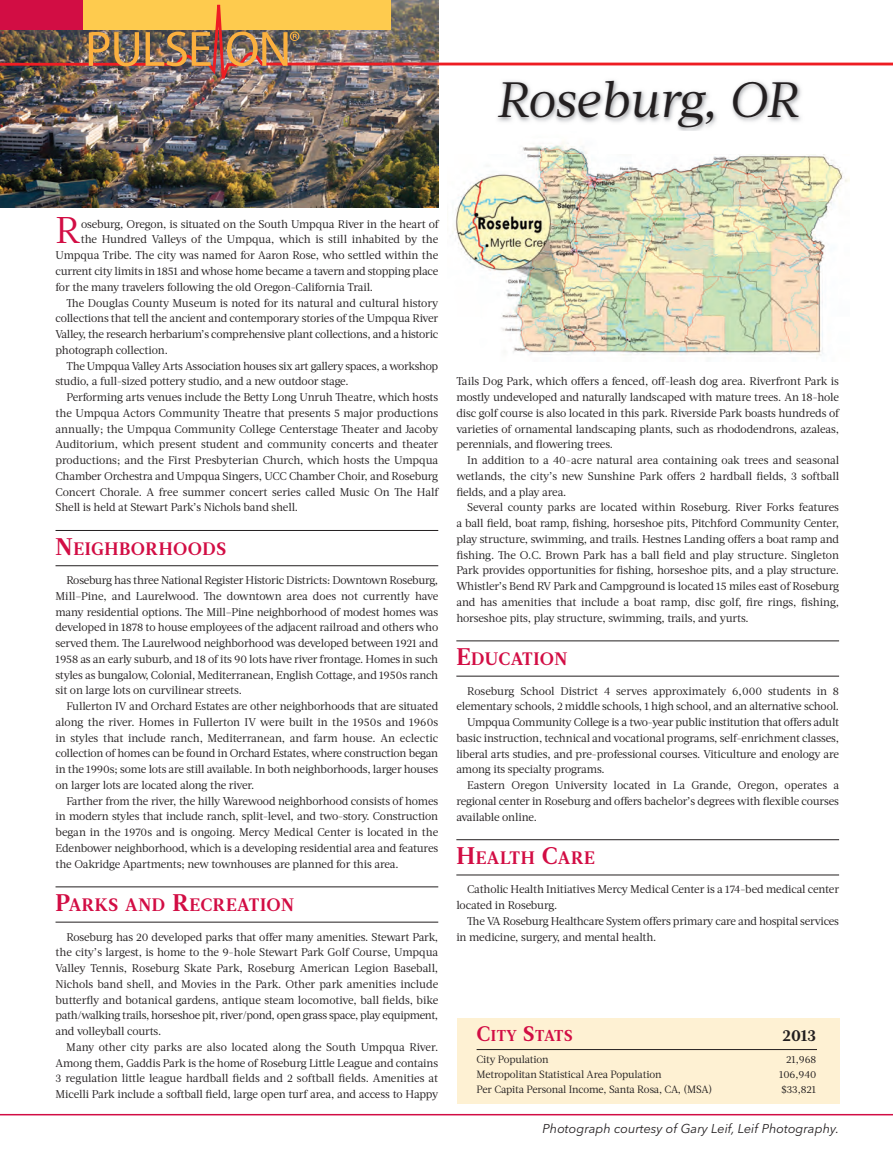
<style>
.page{position:relative;width:893px;height:1168px;background:#fff}
.page>*{position:absolute;margin:0;border:0;box-sizing:border-box;transform-origin:0 0}
.t1{font:italic 49.5px "Acta";letter-spacing:-.015em;color:#231f20}
.t2{font:37.2px "Acta";color:#d20d44}
.t3{font:700 18px "Acta";letter-spacing:.025em;color:#d20d44}
.t4{font:700 16.5px "Acta";color:#231f20}
.t5{font:700 15.75px "Acta";letter-spacing:.03em;color:#d20d44}
.t6{font:italic 12.75px "Avenir Next LT Pro";color:#231f20}
.t7{font:11.25px/15.8px "Acta";letter-spacing:-.015em;color:#231f20;text-align:justify}
.t8{font:10.5px "Acta";letter-spacing:-.015em;color:#231f20}
.s1{font-size:24px}
.s2{font-size:21px}
</style>
<div class="page">
<img style="left:452px;top:153px;width:397px;height:205px">
<hr style="left:55px;top:530px;width:383px;height:1px;background:#231f20">
<hr style="left:55px;top:565px;width:383px;height:1px;background:#231f20">
<hr style="left:55px;top:886px;width:383px;height:1px;background:#231f20">
<hr style="left:55px;top:921px;width:383px;height:1px;background:#231f20">
<hr style="left:0;top:1113px;width:892px;height:2px;background:#d20d44">
<img style="left:497px;top:80px;width:304px;height:51px">
<img style="left:522px;top:142px;width:65px;height:11px">
<div style="left:457px;top:1018px;width:382px;height:85px;background:#fef1d3"></div>
<hr style="left:476px;top:1049px;width:340px;height:1px;background:#231f20">
<img style="left:0;top:0;width:438px;height:207px">
<div style="left:22px;top:0;width:368px;height:29px;background:#fecb4e"></div>
<div style="left:0;top:0;width:83px;height:29px;background:#d20d44"></div>
<img style="left:0;top:5px;width:892px;height:74px">
<svg style="left:89px;top:32px;width:50px;height:34px;background:#a37a4f"></svg>
<svg style="left:145px;top:32px;width:66px;height:34px;background:#9c7850"></svg>
<img style="left:227px;top:32px;width:72px;height:34px">
<hr style="left:456px;top:640px;width:383px;height:1px;background:#231f20">
<hr style="left:456px;top:675px;width:383px;height:1px;background:#231f20">
<hr style="left:456px;top:839px;width:383px;height:1px;background:#231f20">
<hr style="left:456px;top:874px;width:383px;height:1px;background:#231f20">
<h1 class="t1" style="left:496px;top:82px;width:304px">Roseburg, OR</h1>
<h2 class="t2" style="left:55px;top:217px;width:27px">R</h2>
<p class="t7" style="left:81px;top:217px;width:359px">oseburg, Oregon, is situated on the South Umpqua River in the heart of</p>
<p class="t7" style="left:81px;top:233px;width:359px">the Hundred Valleys of the Umpqua, which is still inhabited by the</p>
<p class="t7" style="left:55px;top:248px;width:384px">Umpqua Tribe. The city was named for Aaron Rose, who settled within the</p>
<p class="t7" style="left:55px;top:264px;width:384px">current city limits in 1851 and whose home became a tavern and stopping place</p>
<p class="t7" style="left:55px;top:280px;width:319px">for the many travelers following the old Oregon-California Trail.</p>
<p class="t7" style="left:66px;top:296px;width:373px">The Douglas County Museum is noted for its natural and cultural history</p>
<p class="t7" style="left:55px;top:311px;width:384px">collections that tell the ancient and contemporary stories of the Umpqua River</p>
<p class="t7" style="left:55px;top:327px;width:384px">Valley, the research herbarium’s comprehensive plant collections, and a historic</p>
<p class="t7" style="left:55px;top:343px;width:114px">photograph collection.</p>
<p class="t7" style="left:66px;top:359px;width:373px">The Umpqua Valley Arts Association houses six art gallery spaces, a workshop</p>
<p class="t7" style="left:55px;top:374px;width:295px">studio, a full-sized pottery studio, and a new outdoor stage.</p>
<p class="t7" style="left:66px;top:390px;width:373px">Performing arts venues include the Betty Long Unruh Theatre, which hosts</p>
<p class="t7" style="left:55px;top:406px;width:384px">the Umpqua Actors Community Theatre that presents 5 major productions</p>
<p class="t7" style="left:55px;top:422px;width:384px">annually; the Umpqua Community College Centerstage Theater and Jacoby</p>
<p class="t7" style="left:55px;top:437px;width:384px">Auditorium, which present student and community concerts and theater</p>
<p class="t7" style="left:55px;top:453px;width:384px">productions; and the First Presbyterian Church, which hosts the Umpqua</p>
<p class="t7" style="left:55px;top:469px;width:384px">Chamber Orchestra and Umpqua Singers, UCC Chamber Choir, and Roseburg</p>
<p class="t7" style="left:55px;top:485px;width:384px">Concert Chorale. A free summer concert series called Music On The Half</p>
<p class="t7" style="left:55px;top:500px;width:244px">Shell is held at Stewart Park’s Nichols band shell.</p>
<h3 class="t3" style="left:55px;top:542px;width:172px"><span class="s1">N</span>EIGHBORHOODS</h3>
<p class="t7" style="left:55px;top:573px;width:384px;text-indent:11px">Roseburg has three National Register Historic Districts: Downtown Roseburg, Mill–Pine, and Laurelwood. The downtown area does not currently have many residential options. The Mill–Pine neighborhood of modest homes was developed in 1878 to house employees of the adjacent railroad and others who served them. The Laurelwood neighborhood was developed between 1921 and 1958 as an early suburb, and 18 of its 90 lots have river frontage. Homes in such styles as bungalow, Colonial, Mediterranean, English Cottage, and 1950s ranch sit on large lots on curvilinear streets.</p>
<p class="t7" style="left:55px;top:699px;width:384px;text-indent:11px">Fullerton IV and Orchard Estates are other neighborhoods that are situated along the river. Homes in Fullerton IV were built in the 1950s and 1960s in styles that include ranch, Mediterranean, and farm house. An eclectic collection of homes can be found in Orchard Estates, where construction began in the 1990s; some lots are still available. In both neighborhoods, larger houses on larger lots are located along the river.</p>
<p class="t7" style="left:55px;top:794px;width:384px;text-indent:11px">Farther from the river, the hilly Warewood neighborhood consists of homes in modern styles that include ranch, split-level, and two-story. Construction began in the 1970s and is ongoing. Mercy Medical Center is located in the Edenbower neighborhood, which is a developing residential area and features the Oakridge Apartments; new townhouses are planned for this area.</p>
<h3 class="t3" style="left:55px;top:898px;width:240px"><span class="s1">P</span>ARKS AND <span class="s1">R</span>ECREATION</h3>
<p class="t7" style="left:55px;top:929px;width:384px;text-indent:11px">Roseburg has 20 developed parks that offer many amenities. Stewart Park, the city’s largest, is home to the 9-hole Stewart Park Golf Course, Umpqua Valley Tennis, Roseburg Skate Park, Roseburg American Legion Baseball, Nichols band shell, and Movies in the Park. Other park amenities include butterfly and botanical gardens, antique steam locomotive, ball fields, bike path/walking trails, horseshoe pit, river/pond, open grass space, play equipment, and volleyball courts.</p>
<p class="t7" style="left:55px;top:1040px;width:384px;text-indent:11px">Many other city parks are also located along the South Umpqua River.<br>Among them, Gaddis Park is the home of Roseburg Little League and contains 3 regulation little league hardball fields and 2 softball fields. Amenities at Micelli Park include a softball field, large open turf area, and access to Happy</p>
<p class="t7" style="left:456px;top:375px;width:384px">Tails Dog Park, which offers a fenced, off-leash dog area. Riverfront Park is mostly undeveloped and naturally landscaped with mature trees. An 18-hole disc golf course is also located in this park. Riverside Park boasts hundreds of varieties of ornamental landscaping plants, such as rhododendrons, azaleas, perennials, and flowering trees.</p>
<p class="t7" style="left:456px;top:453px;width:384px;text-indent:11px">In addition to a 40-acre natural area containing oak trees and seasonal wetlands, the city’s new Sunshine Park offers 2 hardball fields, 3 softball fields, and a play area.</p>
<p class="t7" style="left:456px;top:501px;width:384px;text-indent:11px">Several county parks are located within Roseburg. River Forks features a ball field, boat ramp, fishing, horseshoe pits, Pitchford Community Center, play structure, swimming, and trails. Hestnes Landing offers a boat ramp and fishing. The O.C. Brown Park has a ball field and play structure. Singleton Park provides opportunities for fishing, horseshoe pits, and a play structure.<br>Whistler’s Bend RV Park and Campground is located 15 miles east of Roseburg and has amenities that include a boat ramp, disc golf, fire rings, fishing, horseshoe pits, play structure, swimming, trails, and yurts.</p>
<h3 class="t3" style="left:456px;top:652px;width:113px"><span class="s1">E</span>DUCATION</h3>
<p class="t7" style="left:467px;top:684px;width:373px">Roseburg School District 4 serves approximately 6,000 students in 8</p>
<p class="t7" style="left:456px;top:699px;width:384px">elementary schools, 2 middle schools, 1 high school, and an alternative school.</p>
<p class="t7" style="left:467px;top:715px;width:373px">Umpqua Community College is a two-year public institution that offers adult</p>
<p class="t7" style="left:456px;top:731px;width:384px">basic instruction, technical and vocational programs, self-enrichment classes,</p>
<p class="t7" style="left:456px;top:747px;width:384px">liberal arts studies, and pre-professional courses. Viticulture and enology are</p>
<p class="t7" style="left:456px;top:762px;width:150px">among its specialty programs.</p>
<p class="t7" style="left:467px;top:778px;width:373px">Eastern Oregon University located in La Grande, Oregon, operates a</p>
<p class="t7" style="left:456px;top:794px;width:384px">regional center in Roseburg and offers bachelor’s degrees with flexible courses</p>
<p class="t7" style="left:456px;top:810px;width:82px">available online.</p>
<h3 class="t3" style="left:456px;top:851px;width:140px"><span class="s1">H</span>EALTH <span class="s1">C</span>ARE</h3>
<p class="t7" style="left:456px;top:882px;width:384px;text-indent:11px">Catholic Health Initiatives Mercy Medical Center is a 174-bed medical center located in Roseburg.</p>
<p class="t7" style="left:456px;top:914px;width:384px;text-indent:11px">The VA Roseburg Healthcare System offers primary care and hospital services in medicine, surgery, and mental health.</p>
<h3 class="t5" style="left:476px;top:1029px;width:97px"><span class="s2">C</span>ITY <span class="s2">S</span>TATS</h3>
<h3 class="t4" style="left:782px;top:1029px;width:35px">2013</h3>
<p class="t8" style="left:476px;top:1056px;width:74px">City Population</p>
<p class="t8" style="left:786px;top:1056px;width:32px">21,968</p>
<p class="t8" style="left:476px;top:1071px;width:186px">Metropolitan Statistical Area Population</p>
<p class="t8" style="left:779px;top:1071px;width:39px">106,940</p>
<p class="t8" style="left:476px;top:1086px;width:237px">Per Capita Personal Income, Santa Rosa, CA, (MSA)</p>
<p class="t8" style="left:781px;top:1086px;width:36px">$33,821</p>
<p class="t6" style="left:542px;top:1123px;width:298px">Photograph courtesy of Gary Leif, Leif Photography.</p>
</div>
